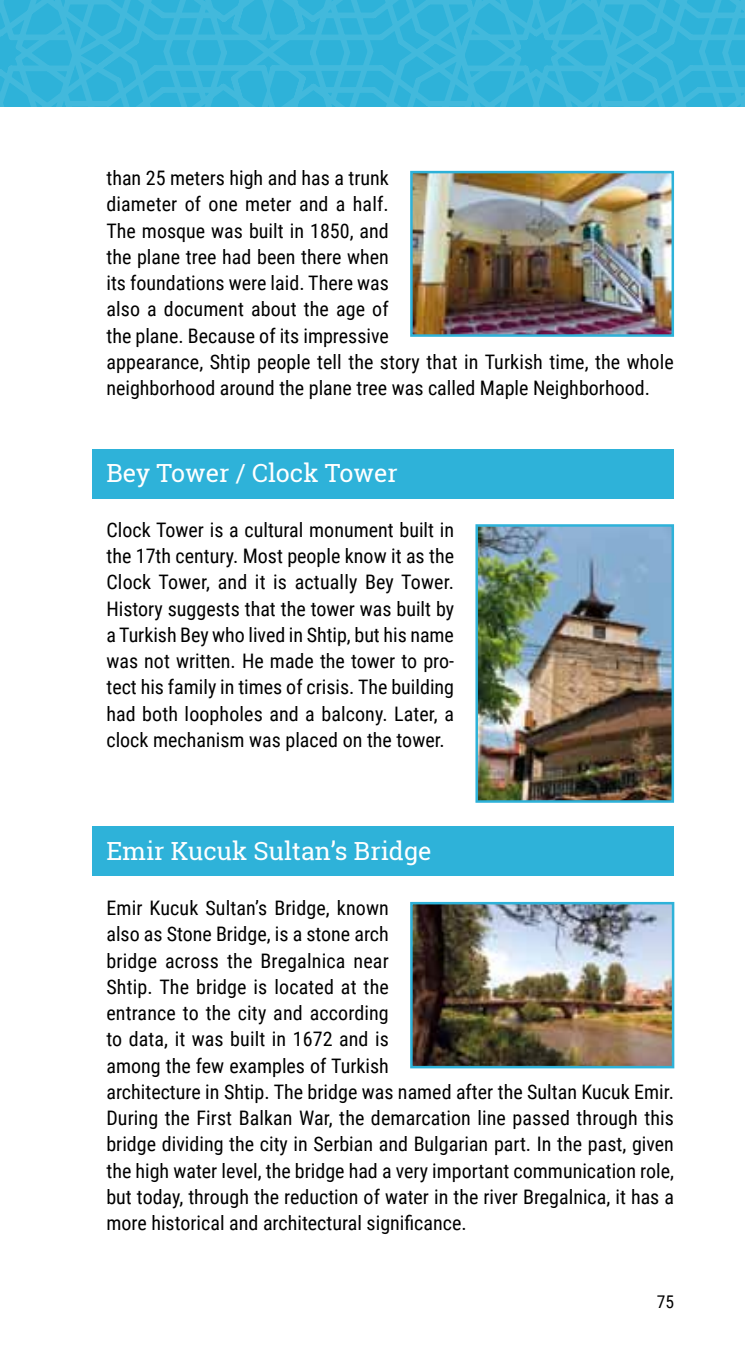
<style>
.page{position:relative;width:745px;height:1347px;background:#fff}
.page>*{position:absolute;margin:0;border:0;box-sizing:border-box;transform-origin:0 0}
.t1{font:25px "Roboto Slab";color:#fff}
.t2{font:20px/26.2px "Roboto Condensed";color:#000}
.t3{font:17.5px "Roboto Condensed";color:#000}
</style>
<div class="page">
<div style="left:92px;top:825px;width:581px;height:50px;background:#2eb2d9"></div>
<div style="left:92px;top:449px;width:581px;height:50px;background:#2eb2d9"></div>
<svg style="left:0;top:0;width:744px;height:107px;background:#36b4da"></svg>
<img style="left:413px;top:174px;width:257px;height:160px">
<div style="left:410px;top:171px;width:263px;height:166px;border:2px solid #2eb2d9"></div>
<img style="left:478px;top:527px;width:192px;height:272px">
<div style="left:475px;top:524px;width:198px;height:278px;border:2px solid #2eb2d9"></div>
<img style="left:413px;top:905px;width:258px;height:160px">
<div style="left:410px;top:902px;width:264px;height:166px;border:2px solid #2eb2d9"></div>
<p class="t2" style="left:106px;top:164px;width:568px">than 25 meters high and has a trunk<br>diameter of one meter and a half.<br>The mosque was built in 1850, and<br>the plane tree had been there when<br>its foundations were laid. There was<br>also a document about the age of<br>the plane. Because of its impressive<br>appearance, Shtip people tell the story that in Turkish time, the whole neighborhood around the plane tree was called Maple Neighborhood.</p>
<p class="t1" style="left:106px;top:456px;width:293px">Bey Tower / Clock Tower</p>
<p class="t2" style="left:106px;top:516px;width:349px;text-align:justify">Clock Tower is a cultural monument built in the 17th century. Most people know it as the Clock Tower, and it is actually Bey Tower.<br>History suggests that the tower was built by a Turkish Bey who lived in Shtip, but his name was not written. He made the tower to pro&shy;tect his family in times of crisis. The building had both loopholes and a balcony. Later, a clock mechanism was placed on the tower.</p>
<p class="t1" style="left:106px;top:834px;width:326px">Emir Kucuk Sultan’s Bridge</p>
<p class="t2" style="left:106px;top:894px;width:568px">Emir Kucuk Sultan’s Bridge, known<br>also as Stone Bridge, is a stone arch<br>bridge across the Bregalnica near<br>Shtip. The bridge is located at the<br>entrance to the city and according<br>to data, it was built in 1672 and is<br>among the few examples of Turkish<br>architecture in Shtip. The bridge was named after the Sultan Kucuk Emir.<br>During the First Balkan War, the demarcation line passed through this bridge dividing the city in Serbian and Bulgarian part. In the past, given the high water level, the bridge had a very important communication role, but today, through the reduction of water in the river Bregalnica, it has a more historical and architectural significance.</p>
<p class="t3" style="left:656px;top:1289px;width:19px">75</p>
</div>
